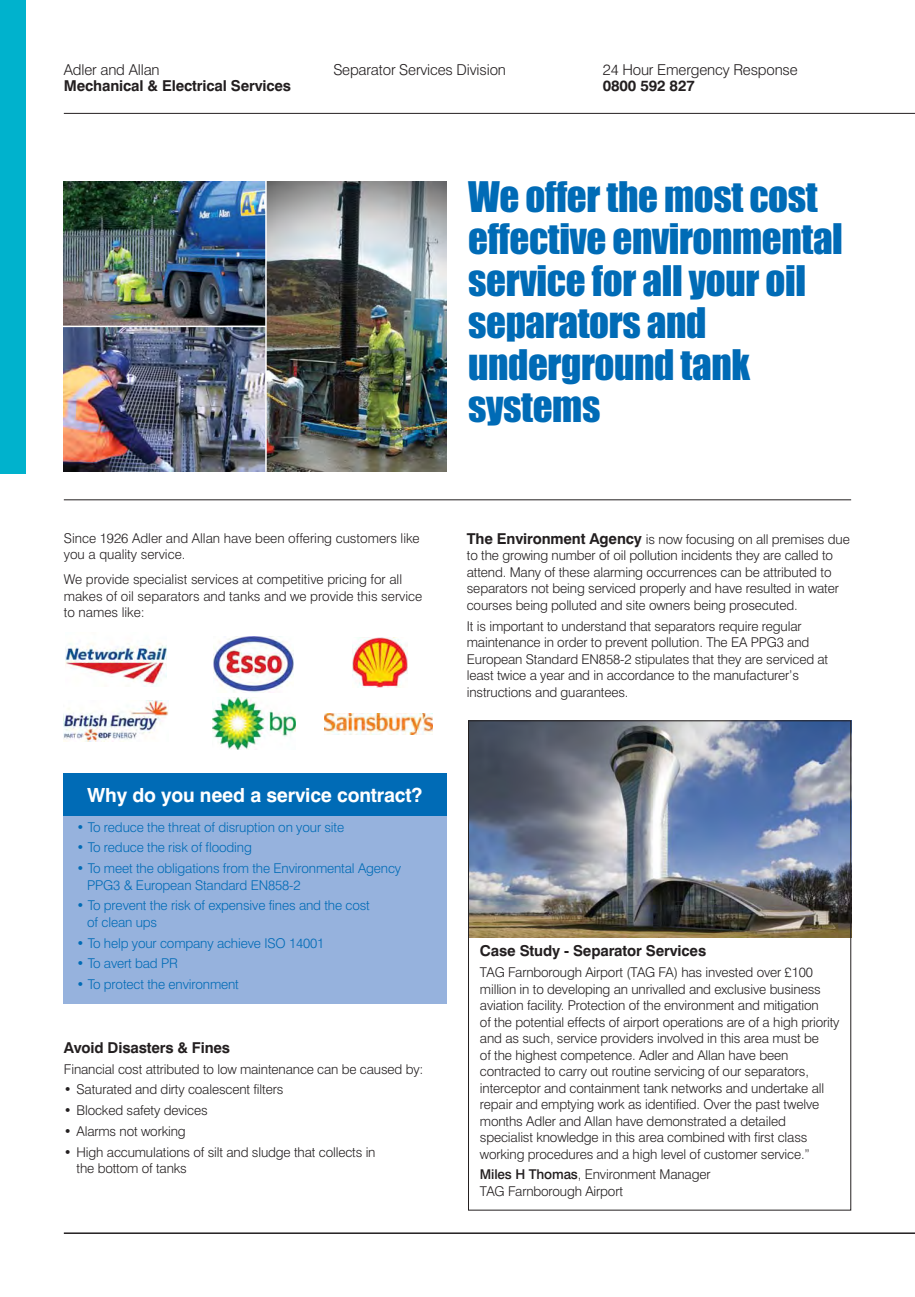
<style>
.page{position:relative;width:915px;height:1297px;background:#fff}
.page>*{position:absolute;margin:0;border:0;box-sizing:border-box;transform-origin:0 0}
.t1{font:39px/42px "Impact";letter-spacing:-.01em;color:#006bb6}
.t2{font:700 19.5px "Swiss 721 BT";letter-spacing:-.01em;color:#fff}
.t3{font:700 15px "Swiss 721 BT";letter-spacing:-.01em;color:#231f20}
.t4{font:300 15px "Swiss 721 BT";letter-spacing:-.01em;color:#231f20}
.t5{font:300 13.5px/16.5px "Swiss 721 BT";letter-spacing:-.01em;color:#231f20}
.t6{font:300 13.5px/16.5px "Swiss 721 BT";letter-spacing:-.01em;color:#006bb6}
.s1{font-weight:700}
.s2{font-weight:700;font-size:15px}
.s3{font-weight:500}
</style>
<div class="page">
<div style="left:64px;top:782px;width:382px;height:221px;background:#96b2dd"></div>
<div style="left:64px;top:773px;width:382px;height:42px;background:#006bb6"></div>
<img style="left:470px;top:722px;width:378px;height:215px">
<hr style="left:64px;top:113px;width:850px;height:1px;background:#231f20">
<div style="left:0;top:0;width:26px;height:473px;background:#00b2cd"></div>
<hr style="left:64px;top:1232px;width:850px;height:2px;background:#231f20">
<hr style="left:64px;top:499px;width:786px;height:1px;background:#231f20">
<img style="left:65px;top:642px;width:102px;height:45px">
<img style="left:266px;top:182px;width:180px;height:289px">
<img style="left:64px;top:327px;width:201px;height:144px">
<img style="left:352px;top:637px;width:55px;height:51px">
<img style="left:212px;top:697px;width:84px;height:52px">
<img style="left:214px;top:636px;width:79px;height:56px">
<img style="left:64px;top:701px;width:104px;height:41px">
<img style="left:324px;top:714px;width:108px;height:20px">
<img style="left:64px;top:182px;width:201px;height:144px">
<p class="t4" style="left:64px;top:64px;width:97px">Adler and Allan</p>
<p class="t3" style="left:64px;top:80px;width:229px">Mechanical &amp; Electrical Services</p>
<p class="t4" style="left:333px;top:64px;width:174px">Separator Services Division</p>
<p class="t4" style="left:602px;top:64px;width:196px">24 Hour Emergency Response</p>
<p class="t3" style="left:602px;top:80px;width:93px">0800 592 827</p>
<h1 class="t1" style="left:468px;top:179px;width:376px">We offer the most cost effective environmental service for all your oil separators and underground tank systems</h1>
<p class="t5" style="left:64px;top:531px;width:357px">Since 1926 Adler and Allan have been offering customers like you a quality service.</p>
<p class="t5" style="left:64px;top:573px;width:360px">We provide specialist services at competitive pricing for all makes of oil separators and tanks and we provide this service to names like:</p>
<h2 class="t2" style="left:87px;top:788px;width:336px">Why do you need a service contract?</h2>
<p class="t6" style="left:77px;top:820px;width:269px"><span class="s1">•</span> To reduce the threat of disruption on your site</p>
<p class="t6" style="left:77px;top:841px;width:177px"><span class="s1">•</span> To reduce the risk of flooding</p>
<p class="t6" style="left:87px;top:861px;width:315px;text-indent:-11px"><span class="s1">•</span> To meet the obligations from the Environmental Agency<br>PPG3 &amp; European Standard EN858-2</p>
<p class="t6" style="left:87px;top:899px;width:284px;text-indent:-11px"><span class="s1">•</span> To prevent the risk of expensive fines and the cost of clean ups</p>
<p class="t6" style="left:77px;top:936px;width:249px"><span class="s1">•</span> To help your company achieve ISO 14001</p>
<p class="t6" style="left:77px;top:957px;width:103px"><span class="s1">•</span> To avert bad PR</p>
<p class="t6" style="left:77px;top:977px;width:164px"><span class="s1">•</span> To protect the environment</p>
<p class="t3" style="left:64px;top:1042px;width:168px">Avoid Disasters &amp; Fines</p>
<p class="t5" style="left:64px;top:1062px;width:361px">Financial cost attributed to low maintenance can be caused by:</p>
<p class="t5" style="left:64px;top:1083px;width:221px"><span class="s1">•</span> Saturated and dirty coalescent filters</p>
<p class="t5" style="left:64px;top:1103px;width:145px"><span class="s1">•</span> Blocked safety devices</p>
<p class="t5" style="left:64px;top:1124px;width:123px"><span class="s1">•</span> Alarms not working</p>
<p class="t5" style="left:77px;top:1145px;width:300px;text-indent:-13px"><span class="s1">•</span> High accumulations of silt and sludge that collects in the bottom of tanks</p>
<p class="t5" style="left:466px;top:532px;width:384px"><span class="s2">The Environment Agency</span> is now focusing on all premises due to the growing number of oil pollution incidents they are called to attend. Many of these alarming occurrences can be attributed to separators not being serviced properly and have resulted in water courses being polluted and site owners being prosecuted.</p>
<p class="t5" style="left:466px;top:619px;width:363px">It is important to understand that separators require regular maintenance in order to prevent pollution. The EA PPG3 and European Standard EN858-2 stipulates that they are serviced at least twice a year and in accordance to the manufacturer’s instructions and guarantees.</p>
<p class="t3" style="left:480px;top:946px;width:228px">Case Study - Separator Services</p>
<p class="t5" style="left:480px;top:965px;width:361px">TAG Farnborough Airport (TAG FA) has invested over £100 million in to developing an unrivalled and exclusive business aviation facility. Protection of the environment and mitigation<br>of the potential effects of airport operations are of a high priority and as such, service providers involved in this area must be<br>of the highest competence. Adler and Allan have been contracted to carry out routine servicing of our separators, interceptor and containment tank networks and undertake all repair and emptying work as identified. Over the past twelve months Adler and Allan have demonstrated a detailed specialist knowledge in this area combined with first class working procedures and a high level of customer service.”</p>
<p class="t5" style="left:480px;top:1168px;width:232px"><span class="s3">Miles H Thomas</span>, Environment Manager<br>TAG Farnborough Airport</p>
</div>
